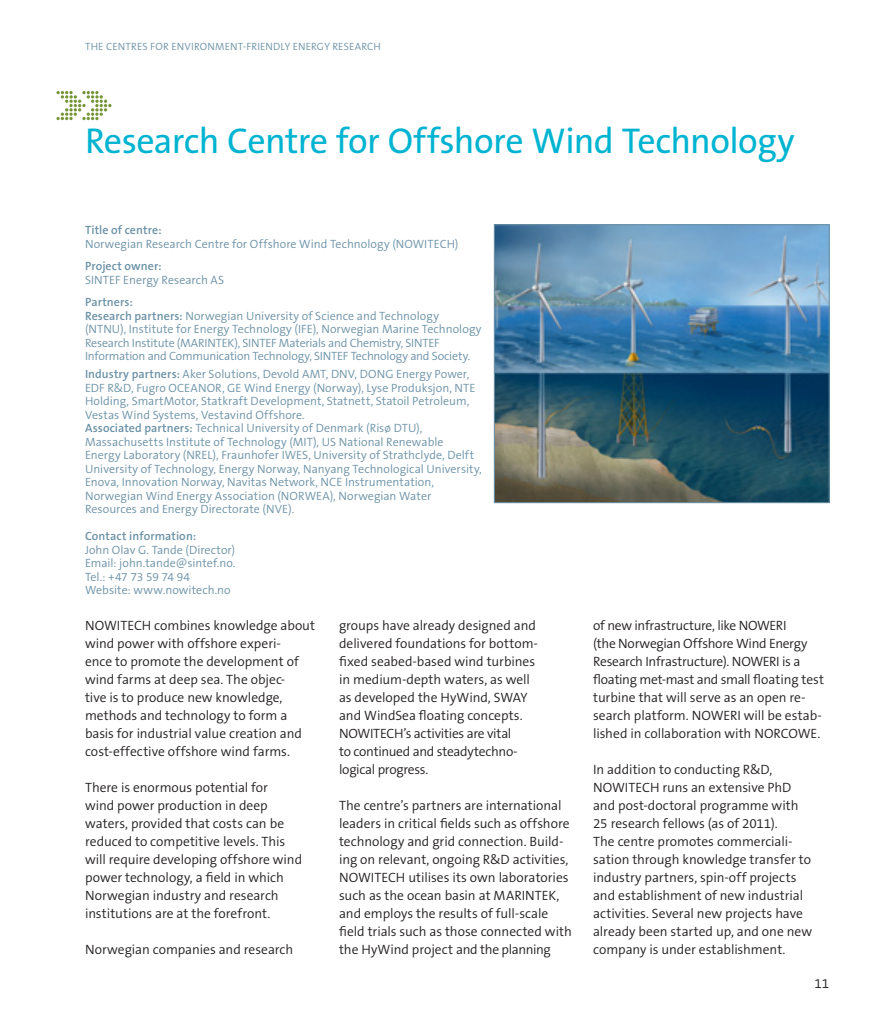
<style>
.page{position:relative;width:893px;height:1021px;background:#fff}
.page>*{position:absolute;margin:0;border:0;box-sizing:border-box;transform-origin:0 0}
.t1{font:36px "The Sans B5 Plain";letter-spacing:-.015em;color:#00b4d1}
.t2{font:300 13.5px/18px "The Sans B4";letter-spacing:-.005em;color:#231f20}
.t3{font:300 12px/13.5px "The Sans B4";color:#6c92a7}
.t4{font:600 12px "The Sans B6";letter-spacing:.01em;color:#6c92a7}
.t5{font:300 10.5px "The Sans B4";letter-spacing:.015em;color:#6c92a7}
.s1{font-family:"The Sans B6";font-weight:600}
</style>
<div class="page">
<img style="left:496px;top:226px;width:332px;height:275px">
<div style="left:494px;top:224px;width:336px;height:279px;border:1px solid #6c92a7"></div>
<svg style="left:56px;top:91px;width:56px;height:29px"></svg>
<p class="t5" style="left:85px;top:41px;width:297px">THE CENTRES FOR ENVIRONMENT-FRIENDLY ENERGY RESEARCH</p>
<h1 class="t1" style="left:85px;top:122px;width:711px">Research Centre for Offshore Wind Technology</h1>
<p class="t4" style="left:85px;top:224px;width:78px">Title of centre:</p>
<p class="t3" style="left:85px;top:237px;width:375px">Norwegian Research Centre for Offshore Wind Technology (NOWITECH)</p>
<p class="t4" style="left:85px;top:260px;width:78px">Project owner:</p>
<p class="t3" style="left:85px;top:273px;width:141px">SINTEF Energy Research AS</p>
<p class="t4" style="left:85px;top:296px;width:49px">Partners:</p>
<p class="t3" style="left:85px;top:309px;width:398px"><span class="s1">Research partners:</span> Norwegian University of Science and Technology (NTNU), Institute for Energy Technology (IFE), Norwegian Marine Technology Research Institute (MARINTEK), SINTEF Materials and Chemistry, SINTEF Information and Communication Technology, SINTEF Technology and Society.</p>
<p class="t3" style="left:85px;top:368px;width:398px"><span class="s1">Industry partners:</span> Aker Solutions, Devold AMT, DNV, DONG Energy Power, EDF R&amp;D, Fugro OCEANOR, GE Wind Energy (Norway), Lyse Produksjon, NTE Holding, SmartMotor, Statkraft Development, Statnett, Statoil Petroleum, Vestas Wind Systems, Vestavind Offshore.<br><span class="s1">Associated partners:</span> Technical University of Denmark (Risø DTU), Massachusetts Institute of Technology (MIT), US National Renewable Energy Laboratory (NREL), Fraunhofer IWES, University of Strathclyde, Delft University of Technology, Energy Norway, Nanyang Technological University, Enova, Innovation Norway, Navitas Network, NCE Instrumentation, Norwegian Wind Energy Association (NORWEA), Norwegian Water Resources and Energy Directorate (NVE).</p>
<p class="t4" style="left:85px;top:530px;width:113px">Contact information:</p>
<p class="t3" style="left:85px;top:543px;width:152px">John Olav G. Tande (Director)<br>Email: john.tande@sintef.no.<br>Tel.: +47 73 59 74 94<br>Website: www.nowitech.no</p>
<p class="t2" style="left:85px;top:617px;width:232px">NOWITECH combines knowledge about wind power with offshore experi-<br>ence to promote the development of wind farms at deep sea. The objec-<br>tive is to produce new knowledge, methods and technology to form a basis for industrial value creation and cost-effective offshore wind farms.</p>
<p class="t2" style="left:85px;top:779px;width:219px">There is enormous potential for<br>wind power production in deep waters, provided that costs can be reduced to competitive levels. This will require developing offshore wind power technology, a field in which Norwegian industry and research institutions are at the forefront.</p>
<p class="t2" style="left:85px;top:941px;width:210px">Norwegian companies and research</p>
<p class="t2" style="left:339px;top:617px;width:200px">groups have already designed and delivered foundations for bottom&shy;fixed seabed-based wind turbines in medium-depth waters, as well as developed the HyWind, SWAY and WindSea floating concepts.<br>NOWITECH’s activities are vital<br>to continued and steadytechno&shy;logical progress.</p>
<p class="t2" style="left:339px;top:797px;width:234px">The centre’s partners are international leaders in critical fields such as offshore technology and grid connection. Build&shy;ing on relevant, ongoing R&amp;D activities, NOWITECH utilises its own laboratories such as the ocean basin at MARINTEK, and employs the results of full-scale field trials such as those connected with the HyWind project and the planning</p>
<p class="t2" style="left:593px;top:617px;width:233px">of new infrastructure, like NOWERI<br>(the Norwegian Offshore Wind Energy Research Infrastructure). NOWERI is a floating met-mast and small floating test turbine that will serve as an open re&shy;search platform. NOWERI will be estab&shy;lished in collaboration with NORCOWE.</p>
<p class="t2" style="left:593px;top:761px;width:220px">In addition to conducting R&amp;D, NOWITECH runs an extensive PhD and post-doctoral programme with 25 research fellows (as of 2011).<br>The centre promotes commerciali&shy;sation through knowledge transfer to industry partners, spin-off projects and establishment of new industrial activities. Several new projects have already been started up, and one new company is under establishment.</p>
<p class="t2" style="left:814px;top:975px;width:16px">11</p>
</div>
